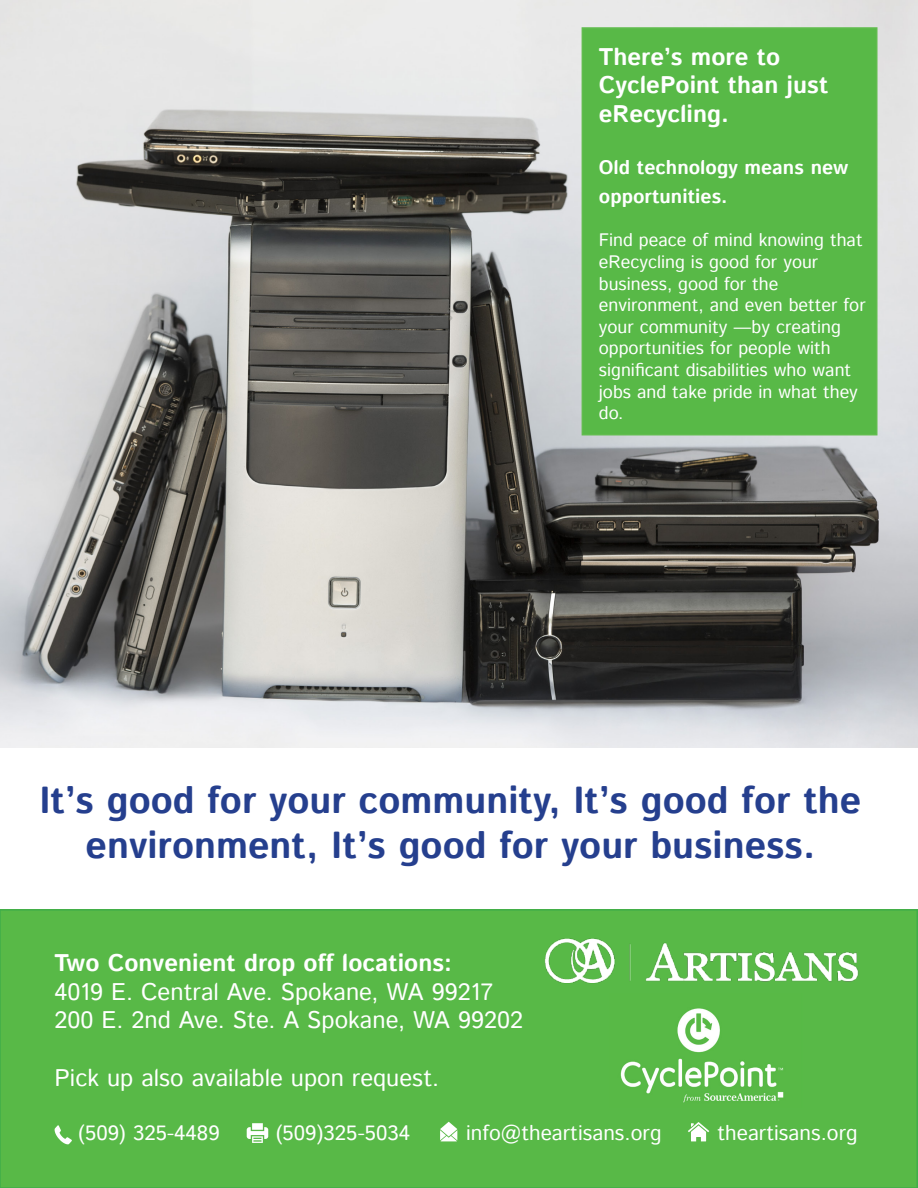
<style>
.page{position:relative;width:918px;height:1188px;background:#fff}
.page>*{position:absolute;margin:0;border:0;box-sizing:border-box;transform-origin:0 0}
.t1{font:700 37.5px "Istok";color:#253f8e}
.t2{font:24px "Istok";color:#fff}
.t3{font:700 24px "Istok";color:#fff}
.t4{font:21px "Istok";color:#fff}
.t5{font:700 19.5px/28.8px "Istok";color:#fff}
.t6{font:18px/21.6px "Istok";color:#fff}
</style>
<div class="page">
<div style="left:0;top:910px;width:917px;height:278px;background:#58b947"></div>
<div style="left:0;top:909px;width:918px;height:279px;border:2px solid #40ae49"></div>
<img style="left:0;top:0;width:918px;height:747px">
<div style="left:582px;top:27px;width:296px;height:408px;background:#58b947;border:2px solid #61bc4e"></div>
<img style="left:620px;top:1026px;width:164px;height:77px">
<svg style="left:440px;top:1122px;width:17px;height:19px"></svg>
<svg style="left:688px;top:1122px;width:21px;height:19px"></svg>
<svg style="left:55px;top:1125px;width:17px;height:19px"></svg>
<svg style="left:247px;top:1123px;width:21px;height:20px"></svg>
<img style="left:544px;top:938px;width:315px;height:88px">
<p class="t3" style="left:599px;top:40px;width:183px">There’s more to</p>
<p class="t3" style="left:599px;top:69px;width:231px">CyclePoint than just</p>
<p class="t3" style="left:599px;top:98px;width:132px">eRecycling.</p>
<p class="t5" style="left:599px;top:153px;width:251px">Old technology means new opportunities.</p>
<p class="t6" style="left:599px;top:231px;width:265px">Find peace of mind knowing that</p>
<p class="t6" style="left:599px;top:252px;width:221px">eRecycling is good for your</p>
<p class="t6" style="left:599px;top:274px;width:181px">business, good for the</p>
<p class="t6" style="left:599px;top:295px;width:268px">environment, and even better for your community —by creating opportunities for people with</p>
<p class="t6" style="left:599px;top:360px;width:261px">significant disabilities who want jobs and take pride in what they do.</p>
<p class="t1" style="left:39px;top:775px;width:824px">It’s good for your community, It’s good for the</p>
<p class="t1" style="left:86px;top:820px;width:731px">environment, It’s good for your business.</p>
<p class="t3" style="left:55px;top:947px;width:399px">Two Convenient drop off locations:</p>
<p class="t2" style="left:55px;top:975px;width:440px">4019 E. Central Ave. Spokane, WA 99217</p>
<p class="t2" style="left:55px;top:1004px;width:470px">200 E. 2nd Ave. Ste. A Spokane, WA 99202</p>
<p class="t2" style="left:55px;top:1062px;width:386px">Pick up also available upon request.</p>
<p class="t4" style="left:78px;top:1119px;width:143px">(509) 325-4489</p>
<p class="t4" style="left:276px;top:1119px;width:136px">(509)325-5034</p>
<p class="t4" style="left:466px;top:1119px;width:197px">info@theartisans.org</p>
<p class="t4" style="left:717px;top:1119px;width:142px">theartisans.org</p>
</div>
